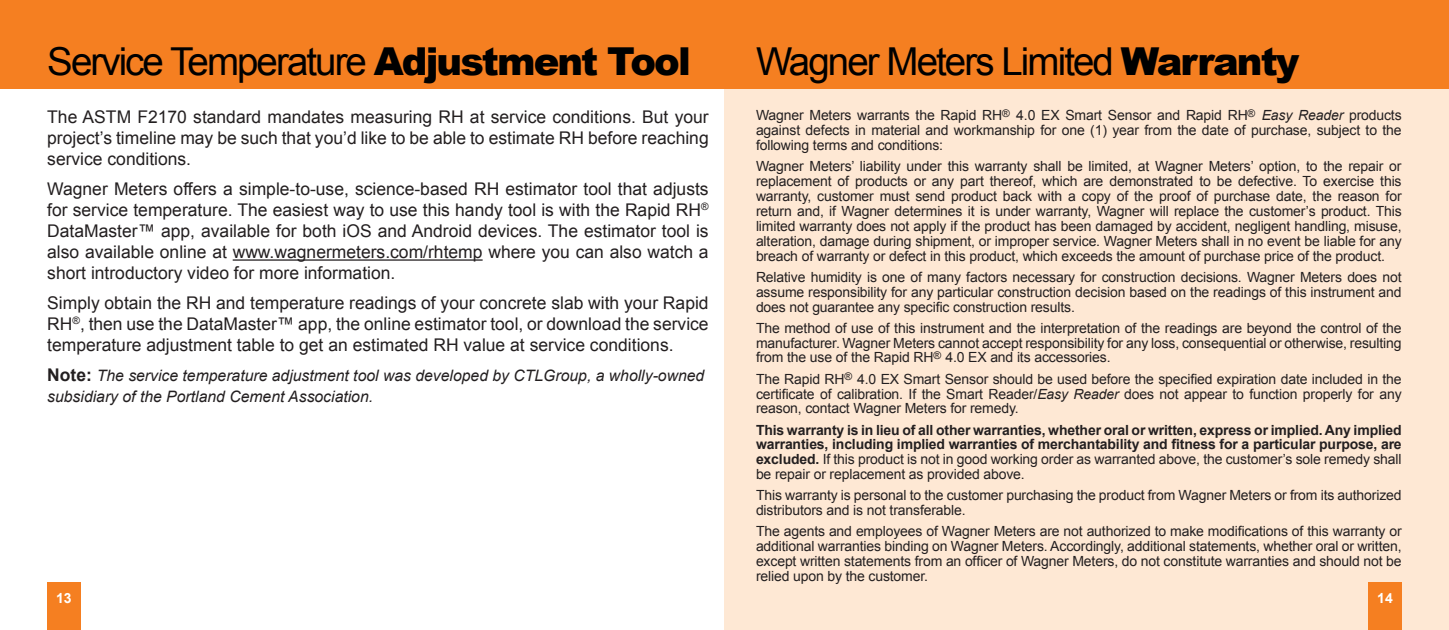
<style>
.page{position:relative;width:1449px;height:630px;background:#fff}
.page>*{position:absolute;margin:0;border:0;box-sizing:border-box;transform-origin:0 0}
.Section_Heading{font:38.5px "Arial";letter-spacing:-.05em;color:#000}
.Body_Paragraphs{font:17.5px/21px "Arial";color:#231f20;text-align:justify}
.Special_Note{font:italic 15.75px/21px "Arial";color:#231f20}
.Body_Paragraphs-2{font:14px/14.9px "Arial";letter-spacing:-.01em;color:#231f20;text-align:justify}
.Body_Paragraphs-3{font:700 14px/14.9px "Arial";letter-spacing:-.01em;color:#231f20;text-align:justify}
.t1{font:700 14px "Arial";color:#fff}
.s1{font-weight:900}
.s2{font-weight:700;font-style:normal;font-size:17.5px}
.s3{font-style:italic}
.s4{font-weight:400}
</style>
<div class="page">
<div style="left:47px;top:583px;width:34px;height:47px;background:#f57f21"></div>
<div style="left:724px;top:89px;width:725px;height:541px;background:#fee8d4"></div>
<div style="left:1368px;top:583px;width:34px;height:47px;background:#f57f21"></div>
<div style="left:0;top:0;width:1449px;height:88px;background:#f57f21"></div>
<hr style="left:233px;top:259px;width:250px;height:2px;background:#231f20">
<p class="Section_Heading" style="left:47px;top:37px;width:645px">Service Temperature <span class="s1">Adjustment Tool</span></p>
<p class="Body_Paragraphs" style="left:47px;top:107px;width:663px">The ASTM F2170 standard mandates measuring RH at service conditions. But your project’s timeline may be such that you’d like to be able to estimate RH before reaching service conditions.</p>
<p class="Body_Paragraphs" style="left:47px;top:179px;width:663px">Wagner Meters offers a simple-to-use, science-based RH estimator tool that adjusts for service temperature. The easiest way to use this handy tool is with the Rapid RH<sup>® </sup>DataMaster™ app, available for both iOS and Android devices. The estimator tool is also available online at www.wagnermeters.com/rhtemp where you can also watch a short introductory video for more information.</p>
<p class="Body_Paragraphs" style="left:47px;top:293px;width:663px">Simply obtain the RH and temperature readings of your concrete slab with your Rapid RH<sup>®</sup>, then use the DataMaster™ app, the online estimator tool, or download the service temperature adjustment table to get an estimated RH value at service conditions.</p>
<p class="Special_Note" style="left:47px;top:365px;width:659px"><span class="s2">Note:</span> The service temperature adjustment tool was developed by CTLGroup, a wholly-owned subsidiary of the Portland Cement Association.</p>
<p class="Section_Heading" style="left:756px;top:37px;width:545px">Wagner Meters Limited <span class="s1">Warranty</span></p>
<p class="Body_Paragraphs-2" style="left:756px;top:108px;width:647px">Wagner Meters warrants the Rapid RH<sup>®</sup> 4.0 EX Smart Sensor and Rapid RH<sup>®</sup> <span class="s3">Easy Reader</span> products against defects in material and workmanship for one (1) year from the date of purchase, subject to the following terms and conditions:</p>
<p class="Body_Paragraphs-2" style="left:756px;top:159px;width:647px">Wagner Meters’ liability under this warranty shall be limited, at Wagner Meters’ option, to the repair or replacement of products or any part thereof, which are demonstrated to be defective. To exercise this warranty, customer must send product back with a copy of the proof of purchase date, the reason for return and, if Wagner determines it is under warranty, Wagner will replace the customer’s product. This limited warranty does not apply if the product has been damaged by accident, negligent handling, misuse, alteration, damage during shipment, or improper service. Wagner Meters shall in no event be liable for any breach of warranty or defect in this product, which exceeds the amount of purchase price of the product.</p>
<p class="Body_Paragraphs-2" style="left:756px;top:270px;width:647px">Relative humidity is one of many factors necessary for construction decisions. Wagner Meters does not assume responsibility for any particular construction decision based on the readings of this instrument and does not guarantee any specific construction results.</p>
<p class="Body_Paragraphs-2" style="left:756px;top:321px;width:647px">The method of use of this instrument and the interpretation of the readings are beyond the control of the manufacturer. Wagner Meters cannot accept responsibility for any loss, consequential or otherwise, resulting from the use of the Rapid RH<sup>®</sup> 4.0 EX and its accessories.</p>
<p class="Body_Paragraphs-2" style="left:756px;top:371px;width:647px">The Rapid RH<sup>®</sup> 4.0 EX Smart Sensor should be used before the specified expiration date included in the certificate of calibration. If the Smart Reader/<span class="s3">Easy Reader</span> does not appear to function properly for any reason, contact Wagner Meters for remedy.</p>
<p class="Body_Paragraphs-3" style="left:756px;top:423px;width:647px">This warranty is in lieu of all other warranties, whether oral or written, express or implied. Any implied warranties, including implied warranties of merchantability and fitness for a particular purpose, are excluded. <span class="s4">If this product is not in good working order as warranted above, the customer’s sole remedy shall be repair or replacement as provided above.</span></p>
<p class="Body_Paragraphs-2" style="left:756px;top:488px;width:647px">This warranty is personal to the customer purchasing the product from Wagner Meters or from its authorized distributors and is not transferable.</p>
<p class="Body_Paragraphs-2" style="left:756px;top:524px;width:647px">The agents and employees of Wagner Meters are not authorized to make modifications of this warranty or additional warranties binding on Wagner Meters. Accordingly, additional statements, whether oral or written, except written statements from an officer of Wagner Meters, do not constitute warranties and should not be relied upon by the customer.</p>
<p class="t1" style="left:56px;top:588px;width:17px">13</p>
<p class="t1" style="left:1377px;top:588px;width:17px">14</p>
</div>
